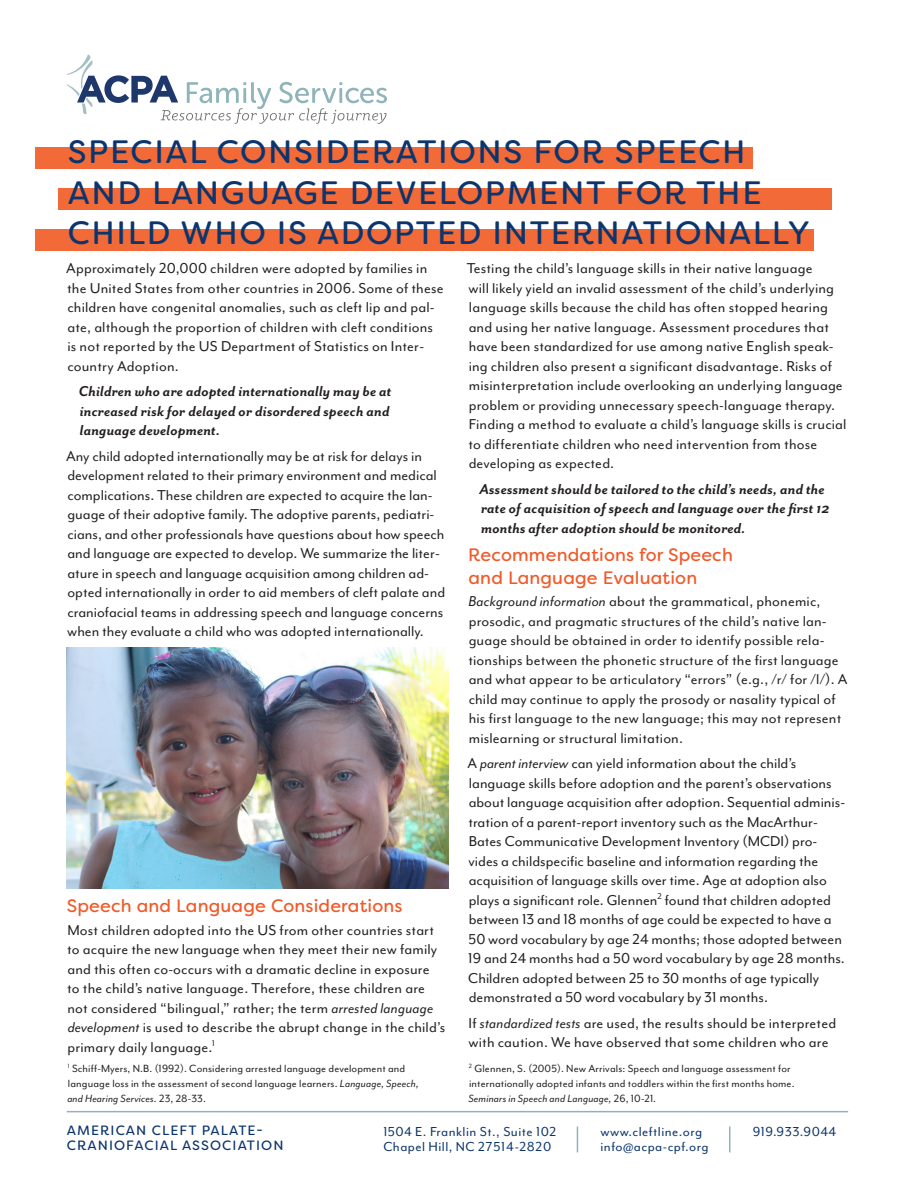
<style>
.page{position:relative;width:918px;height:1188px;background:#fff}
.page>*{position:absolute;margin:0;border:0;box-sizing:border-box;transform-origin:0 0}
.t1{font:32.4px/40.5px "Filson Soft";letter-spacing:.05em;color:#0c356d}
.subhead{font:18px/22.5px "Filson Soft";letter-spacing:.01em;color:#f15929}
.body{font:16.5px/19.5px "Mr Eaves Mod OT";letter-spacing:.01em;color:#231f20}
.italic{font:italic 700 16.5px/19.5px "Mr Eaves San OT";letter-spacing:.01em;color:#231f20}
.t2{font:15px/15px "Mr Eaves Mod OT";letter-spacing:.03em;color:#0c356d}
.t3{font:13.5px "Filson Soft";letter-spacing:.08em;color:#0c356d}
.small{font:12px/15px "Mr Eaves Mod OT";letter-spacing:.01em;color:#231f20}
.s1{font-style:italic}
</style>
<div class="page">
<hr style="left:67px;top:1111px;width:781px;height:1px;background:#8eb4bb">
<svg style="left:577px;top:1126px;width:1px;height:26px"></svg>
<svg style="left:729px;top:1126px;width:1px;height:26px"></svg>
<div style="left:35px;top:147px;width:717px;height:21px;background:#f26a37"></div>
<div style="left:35px;top:229px;width:779px;height:21px;background:#f26a37"></div>
<svg style="left:67px;top:55px;width:320px;height:69px"></svg>
<div style="left:58px;top:188px;width:774px;height:21px;background:#f26a37"></div>
<img style="left:67px;top:647px;width:381px;height:241px">
<p class="t1" style="left:68px;top:131px;width:743px">SPECIAL CONSIDERATIONS FOR SPEECH<br>AND LANGUAGE DEVELOPMENT FOR THE<br>CHILD WHO IS ADOPTED INTERNATIONALLY</p>
<p class="body" style="left:66px;top:258px;width:379px">Approximately 20,000 children were adopted by families in the United States from other countries in 2006. Some of these children have congenital anomalies, such as cleft lip and pal&shy;ate, although the proportion of children with cleft conditions is not reported by the US Department of Statistics on Inter&shy;country Adoption.</p>
<p class="italic" style="left:79px;top:381px;width:314px">Children who are adopted internationally may be at increased risk for delayed or disordered speech and language development.</p>
<p class="body" style="left:66px;top:446px;width:381px">Any child adopted internationally may be at risk for delays in development related to their primary environment and medical complications. These children are expected to acquire the lan&shy;guage of their adoptive family. The adoptive parents, pediatri&shy;cians, and other professionals have questions about how speech and language are expected to develop. We summarize the liter&shy;ature in speech and language acquisition among children ad&shy;opted internationally in order to aid members of cleft palate and craniofacial teams in addressing speech and language concerns when they evaluate a child who was adopted internationally.</p>
<p class="subhead" style="left:67px;top:894px;width:337px">Speech and Language Considerations</p>
<p class="body" style="left:67px;top:920px;width:380px">Most children adopted into the US from other countries start to acquire the new language when they meet their new family and this often co-occurs with a dramatic decline in exposure to the child’s native language. Therefore, these children are not considered “bilingual,” rather; the term <span class="s1">arrested language development</span> is used to describe the abrupt change in the child’s primary daily language.<sup>1</sup></p>
<p class="body" style="left:467px;top:258px;width:381px">Testing the child’s language skills in their native language<br>will likely yield an invalid assessment of the child’s underlying language skills because the child has often stopped hearing and using her native language. Assessment procedures that have been standardized for use among native English speak&shy;ing children also present a significant disadvantage. Risks of misinterpretation include overlooking an underlying language problem or providing unnecessary speech-language therapy.<br>Finding a method to evaluate a child’s language skills is crucial to differentiate children who need intervention from those developing as expected.</p>
<p class="italic" style="left:479px;top:479px;width:352px">Assessment should be tailored to the child’s needs, and the rate of acquisition of speech and language over the first 12 months after adoption should be monitored.</p>
<p class="subhead" style="left:468px;top:543px;width:266px">Recommendations for Speech and Language Evaluation</p>
<p class="body" style="left:468px;top:591px;width:381px"><span class="s1">Background information</span> about the grammatical, phonemic, prosodic, and pragmatic structures of the child’s native lan&shy;guage should be obtained in order to identify possible rela&shy;tionships between the phonetic structure of the first language and what appear to be articulatory “errors” (e.g., /r/ for /l/). A child may continue to apply the prosody or nasality typical of his first language to the new language; this may not represent mislearning or structural limitation.</p>
<p class="body" style="left:467px;top:753px;width:379px">A <span class="s1">parent interview</span> can yield information about the child’s language skills before adoption and the parent’s observations about language acquisition after adoption. Sequential adminis&shy;tration of a parent-report inventory such as the MacArthur-Bates Communicative Development Inventory (MCDI) pro&shy;vides a childspecific baseline and information regarding the acquisition of language skills over time. Age at adoption also plays a significant role. Glennen<sup>2</sup> found that children adopted between 13 and 18 months of age could be expected to have a 50 word vocabulary by age 24 months; those adopted between 19 and 24 months had a 50 word vocabulary by age 28 months.<br>Children adopted between 25 to 30 months of age typically demonstrated a 50 word vocabulary by 31 months.</p>
<p class="body" style="left:469px;top:1013px;width:369px">If <span class="s1">standardized tests</span> are used, the results should be interpreted with caution. We have observed that some children who are</p>
<p class="small" style="left:67px;top:1061px;width:353px"><sup>1</sup> Schiff-Myers, N.B. (1992). Considering arrested language development and language loss in the assessment of second language learners. <span class="s1">Language, Speech, and Hearing Services.</span> 23, 28-33.</p>
<p class="small" style="left:468px;top:1061px;width:328px"><sup>2</sup> Glennen, S. (2005). New Arrivals: Speech and language assessment for internationally adopted infants and toddlers within the first months home.<br><span class="s1">Seminars in Speech and Language,</span> 26, 10-21.</p>
<p class="t3" style="left:67px;top:1122px;width:197px">AMERICAN CLEFT PALATE-</p>
<p class="t2" style="left:753px;top:1124px;width:85px">919.933.9044</p>
<p class="t3" style="left:67px;top:1137px;width:218px">CRANIOFACIAL ASSOCIATION</p>
<p class="t2" style="left:383px;top:1124px;width:174px">1504 E. Franklin St., Suite 102<br>Chapel Hill, NC 27514-2820</p>
<p class="t2" style="left:601px;top:1124px;width:110px">www.cleftline.org info@acpa-cpf.org</p>
</div>
